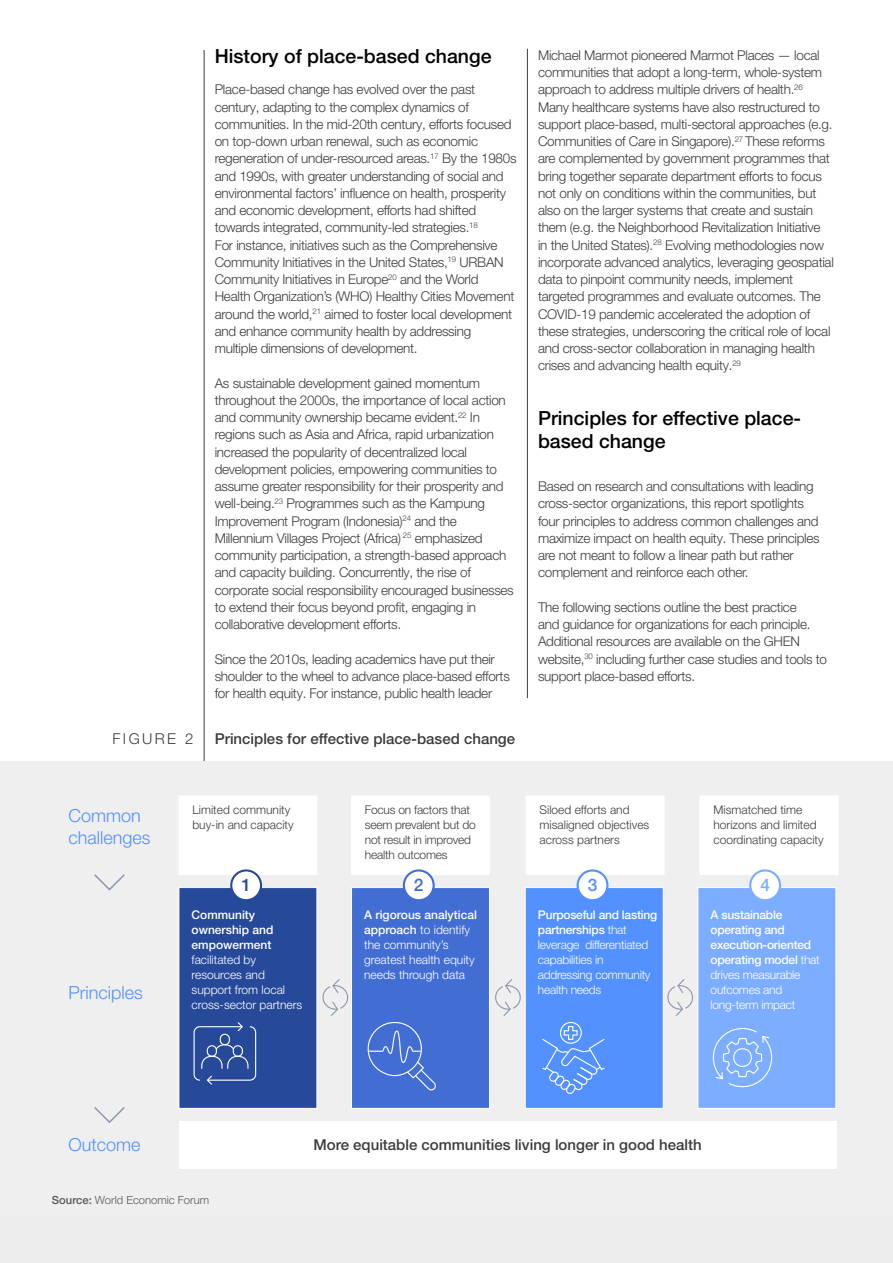
<style>
.page{position:relative;width:893px;height:1263px;background:#fff}
.page>*{position:absolute;margin:0;border:0;box-sizing:border-box;transform-origin:0 0}
.t1{font:500 19.5px/23.4px "Helvetica Neue LT Pro";color:#000}
.t2{font:300 18px/22.5px "Helvetica Neue LT Pro";color:#5291ff}
.t3{font:500 17.25px "Helvetica Neue LT Pro";color:#264a99}
.t4{font:500 17.25px "Helvetica Neue LT Pro";color:#426ed4}
.t5{font:500 17.25px "Helvetica Neue LT Pro";color:#5291ff}
.t6{font:500 17.25px "Helvetica Neue LT Pro";color:#7dadff}
.t7{font:500 15px "Helvetica Neue LT Pro";color:#3d3c3b}
.t8{font:500 15px "Helvetica Neue LT Pro";color:#3c3c3b}
.t9{font:300 15px "Helvetica Neue LT Pro";letter-spacing:.16em;color:#3c3c3b}
.t10{font:300 13.5px/17.2px "Helvetica Neue LT Pro";letter-spacing:-.02em;color:#3c3c3b}
.t11{font:300 12px/15px "Helvetica Neue LT Pro";color:#fff}
.t12{font:300 12px/15px "Helvetica Neue LT Pro";color:#3d3c3b}
.t13{font:300 12px/15px "Helvetica Neue LT Pro";letter-spacing:-.02em;color:#fff}
.t14{font:500 12px/15px "Helvetica Neue LT Pro";letter-spacing:-.02em;color:#fff}
.t15{font:300 12px/15px "Helvetica Neue LT Pro";letter-spacing:-.02em;color:#3d3c3b}
.t16{font:500 12px/15px "Helvetica Neue LT Pro";color:#fff}
.t17{font:300 11.25px "Helvetica Neue LT Pro";color:#575756}
.s1{font-weight:500}
.s2{font-weight:300}
</style>
<div class="page">
<hr style="left:204px;top:50px;width:1px;height:1131px;background:#3c3c3b">
<hr style="left:527px;top:49px;width:1px;height:649px;background:#3c3c3b">
<div style="left:0;top:761px;width:893px;height:502px;background:#ededed"></div>
<div style="left:179px;top:1121px;width:657px;height:48px;background:#fff"></div>
<div style="left:179px;top:887px;width:138px;height:221px;background:#264a99"></div>
<div style="left:179px;top:796px;width:138px;height:78px;background:#fff"></div>
<div style="left:526px;top:796px;width:138px;height:78px;background:#fff"></div>
<div style="left:700px;top:796px;width:138px;height:78px;background:#fff"></div>
<div style="left:351px;top:887px;width:138px;height:221px;background:#426ed4"></div>
<div style="left:351px;top:887px;width:139px;height:221px;border:1px solid #fff"></div>
<div style="left:525px;top:887px;width:138px;height:221px;background:#5291ff"></div>
<div style="left:525px;top:887px;width:138px;height:221px;border:1px solid #fff"></div>
<div style="left:698px;top:887px;width:138px;height:221px;background:#7dadff"></div>
<div style="left:698px;top:887px;width:138px;height:221px;border:1px solid #fff"></div>
<div style="left:351px;top:796px;width:138px;height:78px;background:#fff"></div>
<div style="left:351px;top:796px;width:139px;height:78px;border:1px solid #fff"></div>
<svg style="left:322px;top:979px;width:27px;height:37px"></svg>
<div style="left:231px;top:870px;width:30px;height:30px;background:#fff;border-radius:50%"></div>
<div style="left:230px;top:869px;width:32px;height:32px;border:2px solid #264a99;border-radius:50%"></div>
<svg style="left:495px;top:979px;width:26px;height:37px"></svg>
<div style="left:404px;top:870px;width:30px;height:30px;background:#fff;border-radius:50%"></div>
<div style="left:403px;top:869px;width:32px;height:32px;border:2px solid #426ed4;border-radius:50%"></div>
<svg style="left:667px;top:979px;width:26px;height:37px"></svg>
<div style="left:578px;top:870px;width:29px;height:30px;background:#fff;border-radius:50%"></div>
<div style="left:577px;top:869px;width:31px;height:32px;border:2px solid #5291ff;border-radius:50%"></div>
<div style="left:750px;top:870px;width:30px;height:30px;background:#fff;border-radius:50%"></div>
<div style="left:749px;top:869px;width:32px;height:32px;border:2px solid #7dadff;border-radius:50%"></div>
<svg style="left:94px;top:1107px;width:31px;height:16px"></svg>
<svg style="left:94px;top:874px;width:31px;height:17px"></svg>
<svg style="left:367px;top:1022px;width:69px;height:69px"></svg>
<svg style="left:193px;top:1022px;width:64px;height:63px"></svg>
<div style="left:220px;top:1034px;width:10px;height:11px;border:1px solid #fff;border-radius:5px"></div>
<svg style="left:542px;top:1025px;width:63px;height:69px"></svg>
<div style="left:560px;top:1022px;width:22px;height:22px;border:1px solid #fff;border-radius:50%"></div>
<svg style="left:712px;top:1027px;width:61px;height:61px"></svg>
<h1 class="t1" style="left:215px;top:44px;width:278px">History of place-based change</h1>
<p class="t10" style="left:215px;top:81px;width:303px">Place-based change has evolved over the past century, adapting to the complex dynamics of communities. In the mid-20th century, efforts focused on top-down urban renewal, such as economic regeneration of under-resourced areas.<sup>17</sup> By the 1980s and 1990s, with greater understanding of social and environmental factors’ influence on health, prosperity and economic development, efforts had shifted towards integrated, community-led strategies.<sup>18<br></sup>For instance, initiatives such as the Comprehensive Community Initiatives in the United States,<sup>19</sup> URBAN Community Initiatives in Europe<sup>20</sup> and the World Health Organization’s (WHO) Healthy Cities Movement around the world,<sup>21</sup> aimed to foster local development and enhance community health by addressing multiple dimensions of development.</p>
<p class="t10" style="left:215px;top:374px;width:301px">As sustainable development gained momentum throughout the 2000s, the importance of local action and community ownership became evident.<sup>22</sup> In regions such as Asia and Africa, rapid urbanization increased the popularity of decentralized local development policies, empowering communities to assume greater responsibility for their prosperity and well-being.<sup>23</sup> Programmes such as the Kampung Improvement Program (Indonesia)<sup>24</sup> and the Millennium Villages Project (Africa) <sup>25</sup> emphasized community participation, a strength-based approach and capacity building. Concurrently, the rise of corporate social responsibility encouraged businesses to extend their focus beyond profit, engaging in collaborative development efforts.</p>
<p class="t10" style="left:215px;top:650px;width:297px">Since the 2010s, leading academics have put their shoulder to the wheel to advance place-based efforts for health equity. For instance, public health leader</p>
<p class="t9" style="left:112px;top:730px;width:82px">FIGURE 2</p>
<p class="t8" style="left:215px;top:730px;width:302px">Principles for effective place-based change</p>
<p class="t10" style="left:538px;top:46px;width:297px">Michael Marmot pioneered Marmot Places — local communities that adopt a long-term, whole-system approach to address multiple drivers of health.<sup>26<br></sup>Many healthcare systems have also restructured to support place-based, multi-sectoral approaches (e.g.<br>Communities of Care in Singapore).<sup>27</sup> These reforms are complemented by government programmes that bring together separate department efforts to focus not only on conditions within the communities, but also on the larger systems that create and sustain them (e.g. the Neighborhood Revitalization Initiative<br>in the United States).<sup>28</sup> Evolving methodologies now incorporate advanced analytics, leveraging geospatial data to pinpoint community needs, implement targeted programmes and evaluate outcomes. The COVID-19 pandemic accelerated the adoption of these strategies, underscoring the critical role of local and cross-sector collaboration in managing health crises and advancing health equity.<sup>29</sup></p>
<h1 class="t1" style="left:538px;top:406px;width:265px">Principles for effective place&shy;based change</h1>
<p class="t10" style="left:538px;top:477px;width:283px">Based on research and consultations with leading cross-sector organizations, this report spotlights four principles to address common challenges and maximize impact on health equity. These principles are not meant to follow a linear path but rather complement and reinforce each other.</p>
<p class="t10" style="left:538px;top:598px;width:290px">The following sections outline the best practice<br>and guidance for organizations for each principle.<br>Additional resources are available on the GHEN website,<sup>30</sup> including further case studies and tools to support place-based efforts.</p>
<h2 class="t2" style="left:69px;top:804px;width:84px">Common challenges</h2>
<h2 class="t2" style="left:69px;top:981px;width:76px">Principles</h2>
<p class="t12" style="left:192px;top:802px;width:103px">Limited community buy-in and capacity</p>
<p class="t3" style="left:241px;top:875px;width:11px">1</p>
<p class="t16" style="left:192px;top:906px;width:83px">Community ownership and empowerment</p>
<p class="t11" style="left:192px;top:951px;width:112px">facilitated by resources and support from local cross-sector partners</p>
<p class="t15" style="left:365px;top:802px;width:112px">Focus on factors that seem prevalent but do not result in improved health outcomes</p>
<p class="t12" style="left:540px;top:802px;width:111px">Siloed efforts and misaligned objectives across partners</p>
<p class="t12" style="left:713px;top:802px;width:112px">Mismatched time horizons and limited coordinating capacity</p>
<p class="t4" style="left:414px;top:875px;width:11px">2</p>
<p class="t11" style="left:364px;top:906px;width:114px"><span class="s1">A rigorous analytical approach</span> to identify the community’s greatest health equity needs through data</p>
<p class="t5" style="left:588px;top:875px;width:11px">3</p>
<p class="t13" style="left:538px;top:906px;width:121px"><span class="s1">Purposeful and lasting partnerships</span> that leverage differentiated capabilities in addressing community health needs</p>
<p class="t6" style="left:760px;top:875px;width:11px">4</p>
<p class="t14" style="left:711px;top:906px;width:111px">A sustainable operating and execution-oriented operating model <span class="s2">that drives measurable outcomes and long-term impact</span></p>
<h2 class="t2" style="left:69px;top:1133px;width:74px">Outcome</h2>
<p class="t17" style="left:52px;top:1193px;width:159px"><span class="s1">Source:</span> World Economic Forum</p>
<p class="t7" style="left:313px;top:1135px;width:390px">More equitable communities living longer in good health</p>
</div>
